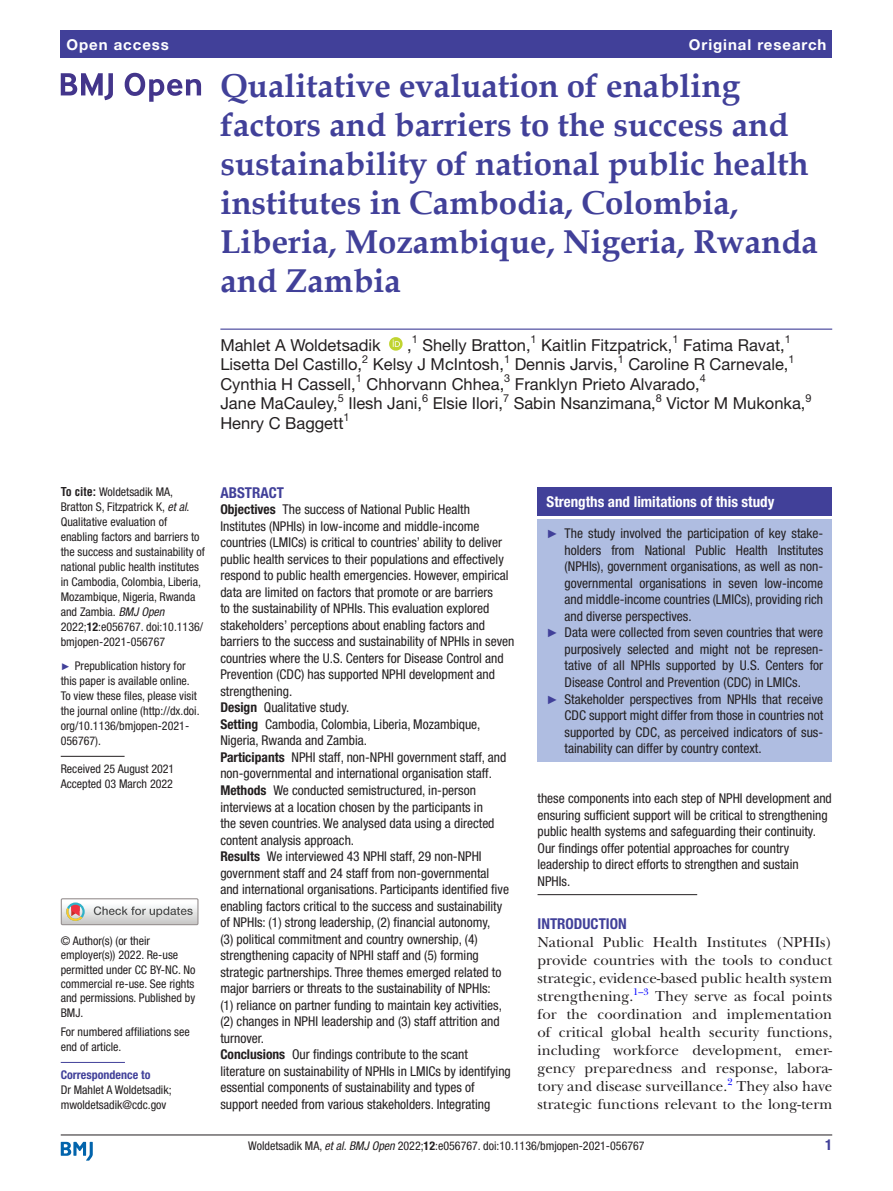
<style>
.page{position:relative;width:893px;height:1191px;background:#fff}
.page>*{position:absolute;margin:0;border:0;box-sizing:border-box;transform-origin:0 0}
.t1{font:700 33px/39px "Book Antiqua";color:#414099}
.t2{font:16.5px "Helvetica Neue LT Std";color:#231f20}
.t3{font:15px/18px "New Baskerville";color:#231f20;text-align:justify}
.t4{font:700 condensed 15px "Helvetica Neue LT Std";color:#fff}
.t5{font:700 15px "Helvetica Neue LT Std";letter-spacing:.065em;color:#fff}
.t6{font:700 condensed 15px "Helvetica Neue LT Std";color:#414099}
.t7{font:condensed 13.5px/16.5px "Helvetica Neue LT Std";color:#231f20}
.t8{font:condensed 12px/15px "Helvetica Neue LT Std";color:#231f20}
.t9{font:700 condensed 12px "Helvetica Neue LT Std";color:#414099}
.t10{font:10.95px "Helvetica Neue LT Std";color:#231f20}
.t11{font:9.9px "New Baskerville";color:#00f}
.s1{font-family:"Helvetica LT Std";font-weight:700}
.s2{font-style:italic}
.s3{font-weight:700}
.s4{font-family:"Arial";font-stretch:normal;font-size:9.75px;color:#414099}
.s5{font-family:"Arial";font-stretch:normal;font-size:12px;color:#414099}
</style>
<div class="page">
<hr style="left:61px;top:1134px;width:771px;height:1px;background:#231f20">
<svg style="left:61px;top:1141px;width:32px;height:19px"></svg>
<div style="left:61px;top:31px;width:771px;height:27px;background:#414099"></div>
<hr style="left:220px;top:328px;width:612px;height:2px;background:#414099">
<svg style="left:389px;top:337px;width:14px;height:14px"></svg>
<hr style="left:61px;top:756px;width:64px;height:1px;background:#231f20">
<hr style="left:61px;top:1062px;width:64px;height:1px;background:#414099">
<svg style="left:61px;top:73px;width:52px;height:27px"></svg>
<svg style="left:125px;top:73px;width:76px;height:29px"></svg>
<div style="left:61px;top:898px;width:138px;height:27px;border:1px solid #969090"></div>
<svg style="left:61px;top:898px;width:137px;height:26px"></svg>
<hr style="left:538px;top:894px;width:159px;height:1px;background:#231f20">
<div style="left:538px;top:487px;width:294px;height:29px;background:#414099"></div>
<div style="left:538px;top:520px;width:294px;height:242px;background:#afbde1"></div>
<p class="t5" style="left:66px;top:35px;width:104px">Open access</p>
<p class="t5" style="left:689px;top:35px;width:139px">Original research</p>
<h1 class="t1" style="left:220px;top:66px;width:599px">Qualitative evaluation of enabling factors and barriers to the success and sustainability of national public health institutes in Cambodia, Colombia, Liberia, Mozambique, Nigeria, Rwanda and Zambia</h1>
<p class="t10" style="left:412px;top:333px;width:8px">1</p>
<p class="t2" style="left:422px;top:335px;width:110px">Shelly Bratton,</p>
<p class="t10" style="left:531px;top:333px;width:8px">1</p>
<p class="t2" style="left:541px;top:335px;width:133px">Kaitlin Fitzpatrick,</p>
<p class="t10" style="left:672px;top:333px;width:8px">1</p>
<p class="t2" style="left:683px;top:335px;width:103px">Fatima Ravat,</p>
<p class="t10" style="left:785px;top:333px;width:8px">1</p>
<p class="t2" style="left:220px;top:335px;width:162px">Mahlet A Woldetsadik</p>
<p class="t2" style="left:407px;top:335px;width:6px">,</p>
<p class="t2" style="left:220px;top:354px;width:143px">Lisetta Del Castillo,</p>
<p class="t10" style="left:362px;top:352px;width:8px">2</p>
<p class="t2" style="left:373px;top:354px;width:133px">Kelsy J McIntosh,</p>
<p class="t10" style="left:504px;top:352px;width:8px">1</p>
<p class="t2" style="left:515px;top:354px;width:104px">Dennis Jarvis,</p>
<p class="t10" style="left:618px;top:352px;width:8px">1</p>
<p class="t2" style="left:628px;top:354px;width:162px">Caroline R Carnevale,</p>
<p class="t10" style="left:788px;top:352px;width:8px">1</p>
<p class="t2" style="left:220px;top:374px;width:137px">Cynthia H Cassell,</p>
<p class="t10" style="left:356px;top:372px;width:8px">1</p>
<p class="t2" style="left:366px;top:374px;width:139px">Chhorvann Chhea,</p>
<p class="t10" style="left:504px;top:372px;width:8px">3</p>
<p class="t2" style="left:515px;top:374px;width:186px">Franklyn Prieto Alvarado,</p>
<p class="t10" style="left:700px;top:372px;width:8px">4</p>
<p class="t2" style="left:220px;top:393px;width:119px">Jane MaCauley,</p>
<p class="t10" style="left:338px;top:391px;width:8px">5</p>
<p class="t2" style="left:348px;top:393px;width:75px">Ilesh Jani,</p>
<p class="t10" style="left:422px;top:391px;width:8px">6</p>
<p class="t2" style="left:433px;top:393px;width:72px">Elsie Ilori,</p>
<p class="t10" style="left:503px;top:391px;width:8px">7</p>
<p class="t2" style="left:514px;top:393px;width:144px">Sabin Nsanzimana,</p>
<p class="t10" style="left:656px;top:391px;width:8px">8</p>
<p class="t2" style="left:666px;top:393px;width:141px">Victor M Mukonka,</p>
<p class="t10" style="left:806px;top:391px;width:8px">9</p>
<p class="t2" style="left:220px;top:413px;width:125px">Henry C Baggett</p>
<p class="t10" style="left:344px;top:411px;width:8px">1</p>
<p class="t8" style="left:61px;top:484px;width:146px"><span class="s1">To cite:</span> Woldetsadik MA,<br>Bratton S, Fitzpatrick K, <span class="s2">et al</span>.<br>Qualitative evaluation of enabling factors and barriers to the success and sustainability of national public health institutes in Cambodia, Colombia, Liberia,<br>Mozambique, Nigeria, Rwanda and Zambia. <span class="s2">BMJ Open<br></span>2022;<span class="s3">12</span>:e056767. doi:10.1136/ bmjopen-2021-056767</p>
<p class="t8" style="left:61px;top:658px;width:140px"><span class="s4">►</span> Prepublication history for this paper is available online.<br>To view these files, please visit the journal online (http://dx.doi. org/10.1136/bmjopen-2021-<br>056767).</p>
<p class="t8" style="left:61px;top:761px;width:115px">Received 25 August 2021<br>Accepted 03 March 2022</p>
<p class="t8" style="left:61px;top:933px;width:136px;line-height:14.4px">© Author(s) (or their employer(s)) 2022. Re-use permitted under CC BY-NC. No commercial re-use. See rights and permissions. Published by<br>BMJ.</p>
<p class="t8" style="left:61px;top:1024px;width:130px">For numbered affiliations see end of article.</p>
<p class="t9" style="left:61px;top:1067px;width:91px">Correspondence to</p>
<p class="t8" style="left:61px;top:1082px;width:112px">Dr Mahlet A Woldetsadik; mwoldetsadik@cdc.gov</p>
<p class="t6" style="left:220px;top:483px;width:65px">ABSTRACT</p>
<p class="t7" style="left:220px;top:501px;width:296px"><span class="s3">Objectives</span> The success of National Public Health Institutes (NPHIs) in low-income and middle-income countries (LMICs) is critical to countries’ ability to deliver public health services to their populations and effectively respond to public health emergencies. However, empirical data are limited on factors that promote or are barriers<br>to the sustainability of NPHIs. This evaluation explored stakeholders’ perceptions about enabling factors and barriers to the success and sustainability of NPHIs in seven countries where the U.S. Centers for Disease Control and Prevention (CDC) has supported NPHI development and strengthening.<br><span class="s3">Design</span> Qualitative study.<br><span class="s3">Setting</span> Cambodia, Colombia, Liberia, Mozambique, Nigeria, Rwanda and Zambia.<br><span class="s3">Participants</span> NPHI staff, non-NPHI government staff, and non-governmental and international organisation staff.<br><span class="s3">Methods</span> We conducted semistructured, in-person interviews at a location chosen by the participants in<br>the seven countries. We analysed data using a directed content analysis approach.<br><span class="s3">Results</span> We interviewed 43 NPHI staff, 29 non-NPHI government staff and 24 staff from non-governmental<br>and international organisations. Participants identified five enabling factors critical to the success and sustainability of NPHIs: (1) strong leadership, (2) financial autonomy,<br>(3) political commitment and country ownership, (4) strengthening capacity of NPHI staff and (5) forming strategic partnerships. Three themes emerged related to major barriers or threats to the sustainability of NPHIs:<br>(1) reliance on partner funding to maintain key activities, (2) changes in NPHI leadership and (3) staff attrition and turnover.<br><span class="s3">Conclusions</span> Our findings contribute to the scant literature on sustainability of NPHIs in LMICs by identifying essential components of sustainability and types of support needed from various stakeholders. Integrating</p>
<p class="t4" style="left:547px;top:492px;width:229px">Strengths and limitations of this study</p>
<p class="t7" style="left:547px;top:525px;width:278px"><span class="s5">►</span> The study involved the participation of key stake-</p>
<p class="t7" style="left:565px;top:542px;width:260px">holders from National Public Health Institutes</p>
<p class="t7" style="left:565px;top:558px;width:260px">(NPHIs), government organisations, as well as non-</p>
<p class="t7" style="left:565px;top:575px;width:260px">governmental organisations in seven low-income</p>
<p class="t7" style="left:565px;top:591px;width:260px">and middle-income countries (LMICs), providing rich</p>
<p class="t7" style="left:565px;top:608px;width:129px">and diverse perspectives.</p>
<p class="t7" style="left:547px;top:624px;width:278px"><span class="s5">►</span> Data were collected from seven countries that were</p>
<p class="t7" style="left:565px;top:641px;width:260px">purposively selected and might not be represen-</p>
<p class="t7" style="left:565px;top:657px;width:260px">tative of all NPHIs supported by U.S. Centers for</p>
<p class="t7" style="left:565px;top:674px;width:238px">Disease Control and Prevention (CDC) in LMICs.</p>
<p class="t7" style="left:547px;top:690px;width:278px"><span class="s5">►</span> Stakeholder perspectives from NPHIs that receive</p>
<p class="t7" style="left:565px;top:707px;width:260px">CDC support might differ from those in countries not</p>
<p class="t7" style="left:565px;top:723px;width:260px">supported by CDC, as perceived indicators of sus-</p>
<p class="t7" style="left:565px;top:740px;width:199px">tainability can differ by country context.</p>
<p class="t7" style="left:538px;top:790px;width:296px">these components into each step of NPHI development and ensuring sufficient support will be critical to strengthening public health systems and safeguarding their continuity.<br>Our findings offer potential approaches for country leadership to direct efforts to strengthen and sustain NPHIs.</p>
<p class="t6" style="left:538px;top:915px;width:91px">INTRODUCTION</p>
<p class="t3" style="left:538px;top:933px;width:296px">National Public Health Institutes (NPHIs) provide countries with the tools to conduct strategic, evidence-based public health system strengthening.</p>
<p class="t11" style="left:633px;top:985px;width:17px">1–3</p>
<p class="t3" style="left:538px;top:987px;width:296px;text-indent:118px">They serve as focal points for the coordination and implementation of critical global health security functions, including workforce development, emer&shy;gency preparedness and response, labora&shy;tory and disease surveillance.</p>
<p class="t11" style="left:727px;top:1075px;width:7px">2</p>
<p class="t3" style="left:538px;top:1077px;width:296px;text-align:right">They also have<br>strategic functions relevant to the long-term</p>
<p class="t8" style="left:248px;top:1137px;width:398px">Woldetsadik MA, <span class="s2">et al</span>. <span class="s2">BMJ Open</span> 2022;<span class="s3">12</span>:e056767. doi:10.1136/bmjopen-2021-056767</p>
<p class="t6" style="left:825px;top:1135px;width:9px">1</p>
</div>
